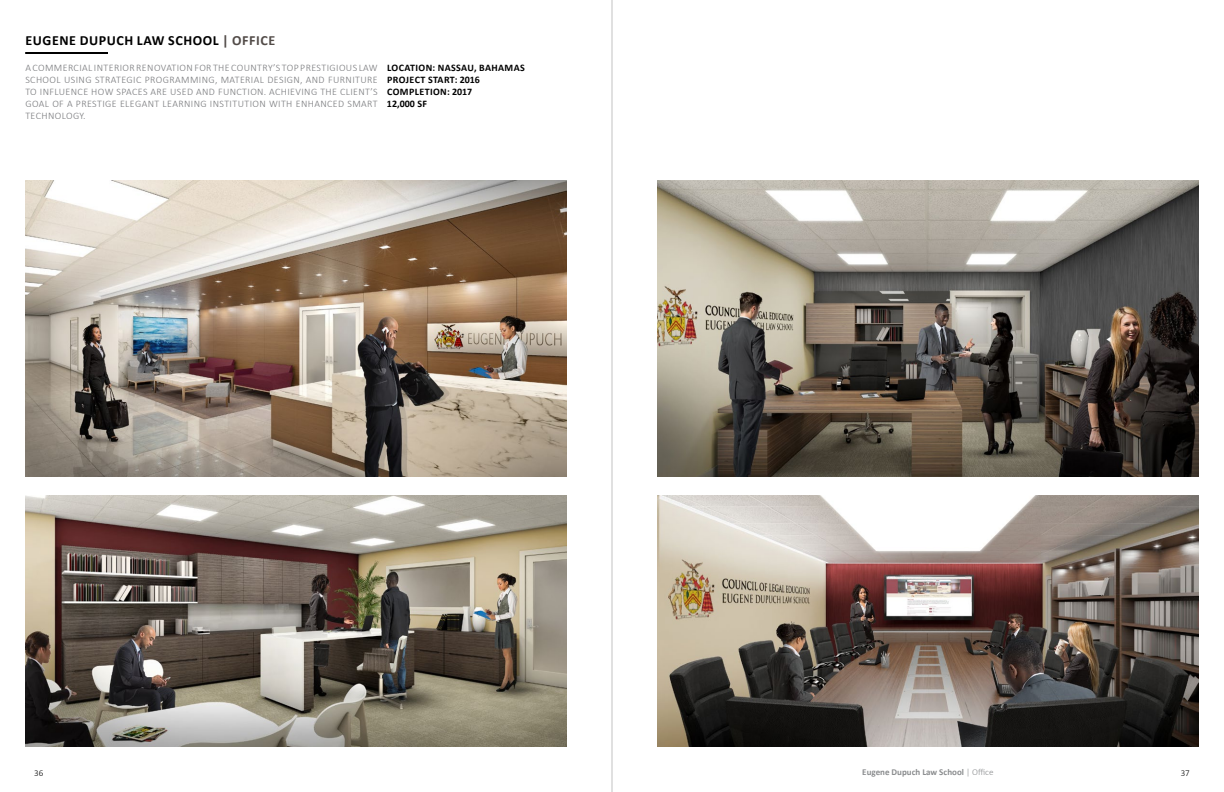
<style>
.page{position:relative;width:1224px;height:792px;background:#fff}
.page>*{position:absolute;margin:0;border:0;box-sizing:border-box;transform-origin:0 0}
.t1{font:700 14px "Calibri";letter-spacing:.04em;color:#000}
.t2{font:300 10px/12px "Calibri";letter-spacing:.04em;color:#77787b;text-align:justify}
.t3{font:700 10px/12px "Calibri";letter-spacing:.04em;color:#000}
.t4{font:700 9px "Calibri";color:#8a8c8e}
.t5{font:300 9px "Calibri";color:#000}
.s1{color:#524b48}
.s2{font-weight:300}
</style>
<div class="page">
<hr style="left:612px;top:0;width:1px;height:792px;background:#000">
<img style="left:25px;top:180px;width:542px;height:297px">
<img style="left:25px;top:495px;width:542px;height:252px">
<hr style="left:25px;top:52px;width:83px;height:2px;background:#000">
<img style="left:657px;top:495px;width:542px;height:252px">
<img style="left:657px;top:180px;width:542px;height:297px">
<h1 class="t1" style="left:25px;top:30px;width:251px">EUGENE DUPUCH LAW SCHOOL <span class="s1">| OFFICE</span></h1>
<p class="t2" style="left:25px;top:61px;width:354px">A COMMERCIAL INTERIOR RENOVATION FOR THE COUNTRY’S TOP PRESTIGIOUS LAW SCHOOL USING STRATEGIC PROGRAMMING, MATERIAL DESIGN, AND FURNITURE TO INFLUENCE HOW SPACES ARE USED AND FUNCTION. ACHIEVING THE CLIENT’S GOAL OF A PRESTIGE ELEGANT LEARNING INSTITUTION WITH ENHANCED SMART TECHNOLOGY.</p>
<p class="t3" style="left:387px;top:61px;width:139px">LOCATION: NASSAU, BAHAMAS<br>PROJECT START: 2016<br>COMPLETION: 2017<br>12,000 SF</p>
<p class="t4" style="left:862px;top:765px;width:133px">Eugene Dupuch Law School <span class="s2">| Office</span></p>
<p class="t5" style="left:34px;top:767px;width:11px">36</p>
<p class="t5" style="left:1181px;top:767px;width:11px">37</p>
</div>
